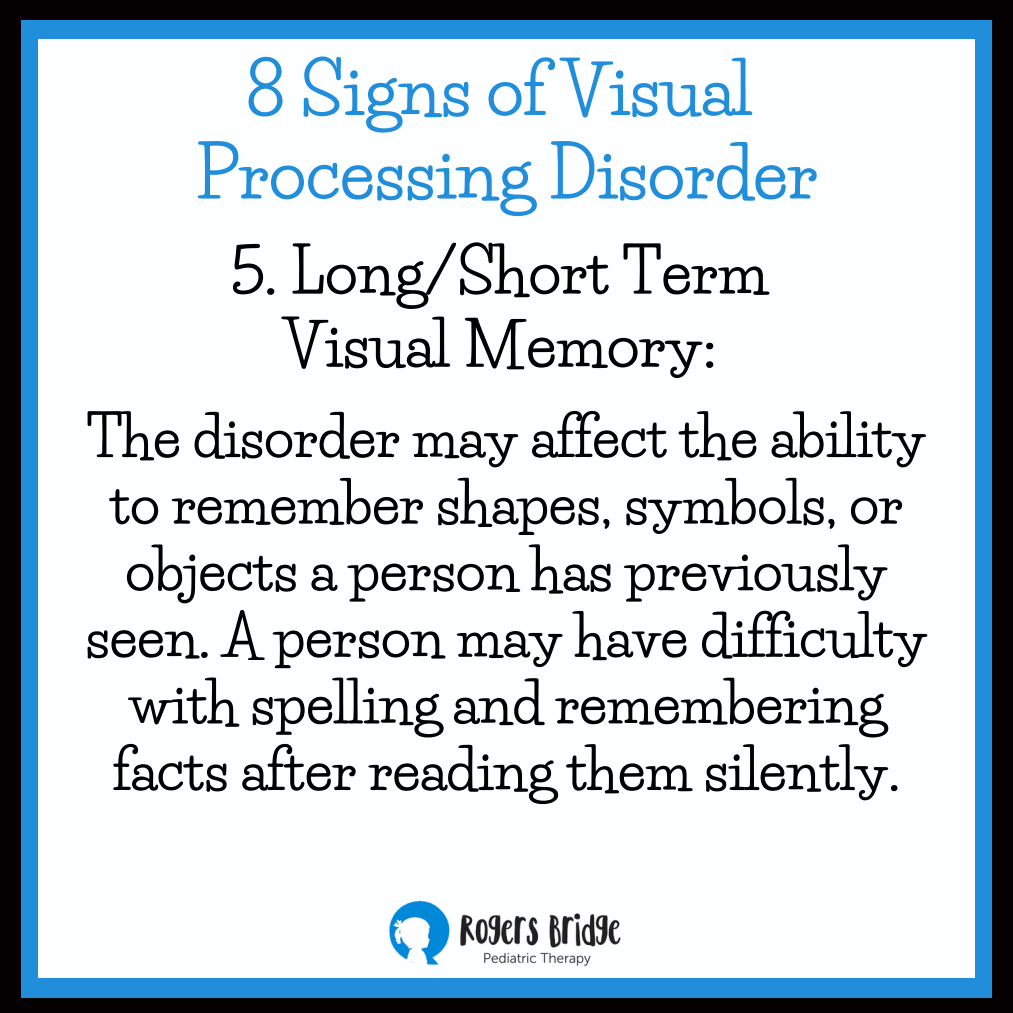
<style>
.page{position:relative;width:1013px;height:1013px;background:#fff}
.page>*{position:absolute;margin:0;border:0;box-sizing:border-box;transform-origin:0 0}
.t1{font:700 70px/83.5px "Life Savers";color:#218edb;text-align:center}
.t2{font:700 61.25px/73.1px "Life Savers";color:#000;text-align:center}
.t3{font:700 56px/66.5px "Life Savers";color:#000;text-align:center}
</style>
<div class="page">
<div style="left:0;top:0;width:1012px;height:1012px;background:#050001"></div>
<div style="left:21px;top:20px;width:970px;height:977px;background:#218edb"></div>
<div style="left:39px;top:39px;width:935px;height:939px;background:#fdfeff"></div>
<img style="left:388px;top:900px;width:233px;height:66px">
<p class="t1" style="left:195px;top:48px;width:624px">8 Signs of Visual<br>Processing Disorder</p>
<p class="t2" style="left:231px;top:235px;width:539px">5. Long/Short Term<br>Visual Memory:</p>
<p class="t3" style="left:85px;top:403px;width:843px">The disorder may affect the ability to remember shapes, symbols, or objects a person has previously seen. A person may have difficulty with spelling and remembering facts after reading them silently.</p>
</div>
